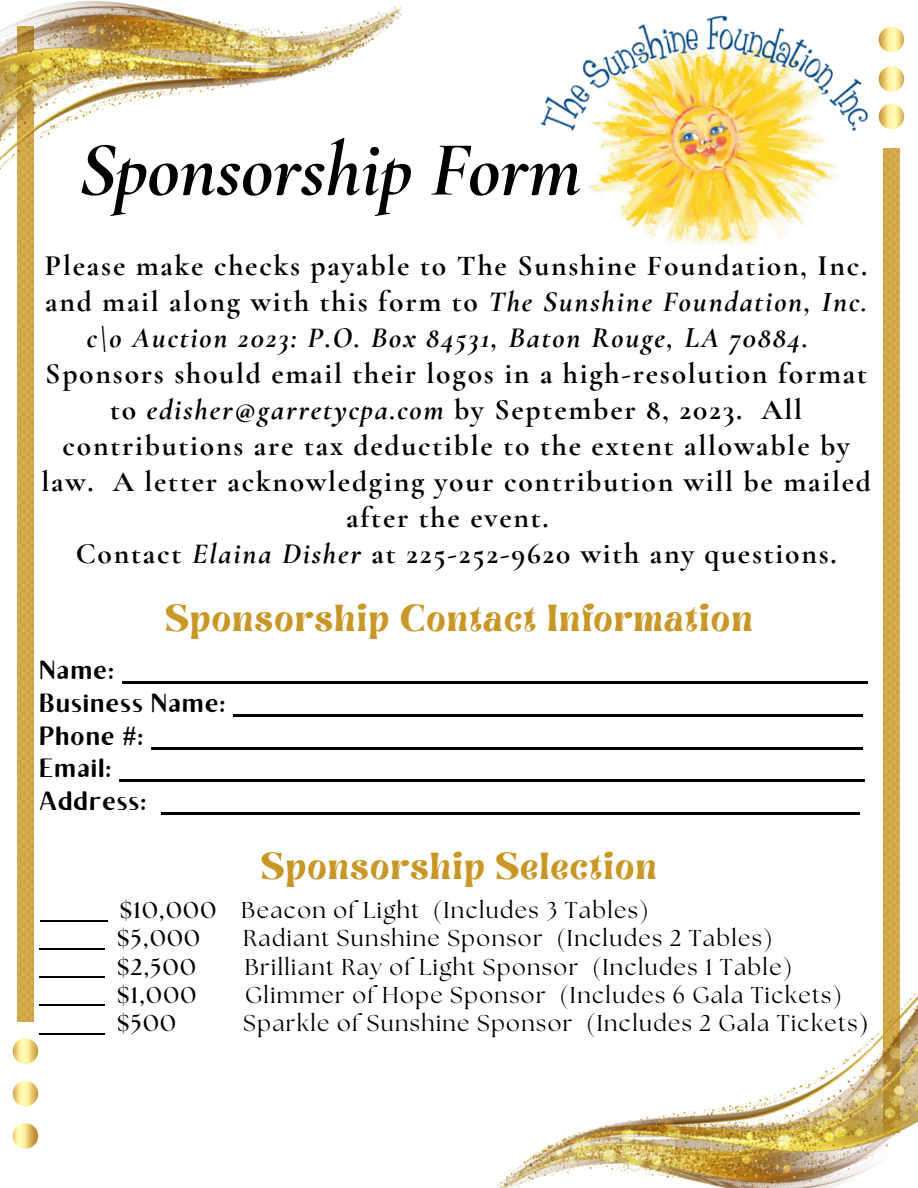
<style>
.page{position:relative;width:918px;height:1188px;background:#fff}
.page>*{position:absolute;margin:0;border:0;box-sizing:border-box;transform-origin:0 0}
.t1{font:italic 700 78.15px "Cormorant Garamond";color:#000}
.t2{font:30.3px "Brasika Display";letter-spacing:.06em;color:#c89727}
.t3{font:700 29.55px/36px "Cormorant Garamond";letter-spacing:.06em;color:#000;text-align:center}
.t4{font:26.4px "Brixton Sans TC";letter-spacing:.06em;color:#000}
.t5{font:22.95px "The Seasons";letter-spacing:.06em;color:#000}
.t6{font:700 22.95px "The Seasons";letter-spacing:.06em;color:#000}
.s1{font-style:italic}
.s2{font-weight:700}
</style>
<div class="page">
<img style="left:540px;top:15px;width:351px;height:230px">
<hr style="left:40px;top:920px;width:68px;height:2px;background:#000">
<hr style="left:40px;top:948px;width:65px;height:2px;background:#000">
<hr style="left:40px;top:976px;width:65px;height:2px;background:#000">
<hr style="left:40px;top:1005px;width:65px;height:1px;background:#000">
<hr style="left:40px;top:1033px;width:65px;height:1px;background:#000">
<img style="left:18px;top:217px;width:15px;height:804px">
<img style="left:0;top:0;width:403px;height:217px">
<img style="left:13px;top:1038px;width:25px;height:26px;border-radius:50%">
<img style="left:13px;top:1081px;width:25px;height:25px;border-radius:50%">
<img style="left:13px;top:1123px;width:25px;height:26px;border-radius:50%">
<img style="left:883px;top:149px;width:16px;height:843px">
<img style="left:497px;top:992px;width:421px;height:196px">
<img style="left:879px;top:104px;width:25px;height:25px;border-radius:50%">
<img style="left:879px;top:66px;width:25px;height:26px;border-radius:50%">
<img style="left:879px;top:27px;width:25px;height:25px;border-radius:50%">
<hr style="left:122px;top:682px;width:746px;height:2px;background:#000">
<hr style="left:233px;top:714px;width:630px;height:3px;background:#000">
<hr style="left:151px;top:747px;width:712px;height:2px;background:#000">
<hr style="left:119px;top:780px;width:746px;height:2px;background:#000">
<hr style="left:161px;top:812px;width:698px;height:2px;background:#000">
<p class="t1" style="left:79px;top:122px;width:504px">Sponsorship Form</p>
<p class="t3" style="left:45px;top:248px;width:824px">Please make checks payable to The Sunshine Foundation, Inc. and mail along with this form to <span class="s1">The Sunshine Foundation, Inc. c\o Auction 2023: P.O. Box 84531, Baton Rouge, LA 70884.</span></p>
<p class="t3" style="left:41px;top:356px;width:831px">Sponsors should email their logos in a high-resolution format to <span class="s1">edisher@garretycpa.com</span> by September 8, 2023. All contributions are tax deductible to the extent allowable by law. A letter acknowledging your contribution will be mailed after the event.</p>
<p class="t3" style="left:76px;top:536px;width:762px">Contact <span class="s1">Elaina Disher</span> at 225-252-9620 with any questions.</p>
<p class="t2" style="left:166px;top:595px;width:588px">Sponsorship Contact Information</p>
<p class="t4" style="left:40px;top:661px;width:75px">Name:</p>
<p class="t4" style="left:40px;top:693px;width:187px">Business Name:</p>
<p class="t4" style="left:40px;top:726px;width:105px">Phone #:</p>
<p class="t4" style="left:40px;top:759px;width:73px">Email:</p>
<p class="t4" style="left:40px;top:791px;width:108px">Address:</p>
<p class="t2" style="left:261px;top:843px;width:397px">Sponsorship Selection</p>
<p class="t5" style="left:120px;top:900px;width:530px"><span class="s2">$10,000</span> Beacon of Light (Includes 3 Tables)</p>
<p class="t6" style="left:117px;top:928px;width:85px">$5,000</p>
<p class="t5" style="left:243px;top:928px;width:531px">Radiant Sunshine Sponsor (Includes 2 Tables)</p>
<p class="t6" style="left:117px;top:956px;width:80px">$2,500</p>
<p class="t5" style="left:245px;top:956px;width:549px">Brilliant Ray of Light Sponsor (Includes 1 Table)</p>
<p class="t6" style="left:117px;top:985px;width:81px">$1,000</p>
<p class="t5" style="left:245px;top:985px;width:598px">Glimmer of Hope Sponsor (Includes 6 Gala Tickets)</p>
<p class="t6" style="left:117px;top:1013px;width:60px">$500</p>
<p class="t5" style="left:243px;top:1013px;width:626px">Sparkle of Sunshine Sponsor (Includes 2 Gala Tickets<span class="s2">)</span></p>
</div>
